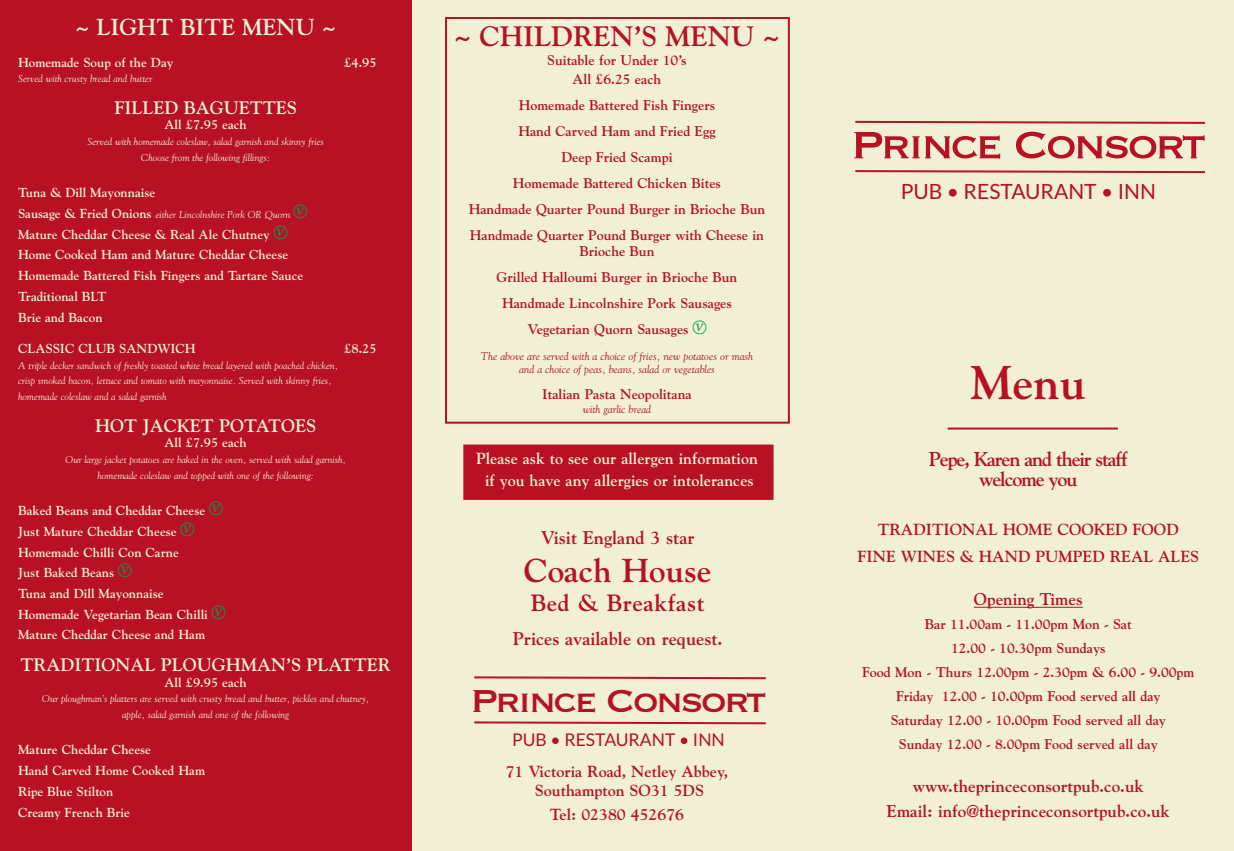
<style>
.page{position:relative;width:1234px;height:851px;background:#fff}
.page>*{position:absolute;margin:0;border:0;box-sizing:border-box;transform-origin:0 0}
.t1{font:50px "Copperplate";letter-spacing:-.065em;color:#b71123}
.t2{font:700 47px "Goudy";color:#b71123}
.t3{font:41.7px "Copperplate";letter-spacing:-.065em;color:#b71123}
.t4{font:700 32.9px "Goudy";color:#b71123}
.t5{font:700 28px "Goudy";color:#b71123}
.t6{font:700 23.4px "Goudy";letter-spacing:.02em;color:#b71123}
.t7{font:700 23px "Goudy";color:#f1efd5}
.t8{font:21px "Lato";color:#b71123}
.t9{font:700 20px/20px "Goudy";letter-spacing:-.055em;color:#b71123;text-align:center}
.t10{font:700 18.3px "Goudy";color:#b71123}
.t11{font:700 18px "Goudy";color:#f1efd5}
.t12{font:17.5px "Lato";color:#b71123}
.t13{font:700 17px/25px "Goudy";color:#b71123;text-align:center}
.t14{font:700 16px/27px "Goudy";color:#b71123;text-align:center}
.t15{font:700 16px/22px "Goudy";color:#f1efd5;text-align:center}
.t16{font:700 14px/26px "Goudy";color:#b71123;text-align:center}
.t17{font:700 13px/20.7px "Goudy";color:#f1efd5}
.t18{font:italic 11px/13px "Goudy";color:#b71123;text-align:center}
.t19{font:italic 10px/15.7px "Goudy";color:#f1efd5;text-align:center}
.s1{font-weight:700;font-style:normal;font-size:13px}
.s2{font-family:"STIX General";font-size:20px;color:#00a54f}
.s3{font-family:"STIX General";font-weight:400;font-style:italic;font-size:20px;color:#00a54f}
</style>
<div class="page">
<div style="left:0;top:0;width:1233px;height:850px;background:#f1efd5"></div>
<hr style="left:973px;top:606px;width:109px;height:1px;background:#b71123">
<hr style="left:947px;top:427px;width:170px;height:2px;background:#b71123">
<div style="left:465px;top:446px;width:306px;height:52px;background:#b71123"></div>
<div style="left:463px;top:444px;width:310px;height:56px;border:2px solid #b71123"></div>
<div style="left:0;top:0;width:411px;height:850px;background:#b71123"></div>
<svg style="left:855px;top:120px;width:350px;height:4px"></svg>
<svg style="left:855px;top:170px;width:350px;height:4px"></svg>
<svg style="left:474px;top:676px;width:292px;height:4px"></svg>
<svg style="left:474px;top:721px;width:292px;height:4px"></svg>
<div style="left:445px;top:17px;width:344px;height:406px;border:2px solid #b71123"></div>
<h3 class="t7" style="left:75px;top:14px;width:262px">~ LIGHT BITE MENU ~</h3>
<h3 class="t17" style="left:18px;top:52px;width:157px">Homemade Soup of the Day</h3>
<h3 class="t17" style="left:344px;top:52px;width:34px">£4.95</h3>
<p class="t19" style="left:18px;top:71px;width:136px">Served with crusty bread and butter</p>
<h3 class="t11" style="left:114px;top:97px;width:184px">FILLED BAGUETTES</h3>
<h3 class="t17" style="left:164px;top:115px;width:84px">All £7.95 each</h3>
<p class="t19" style="left:87px;top:134px;width:238px">Served with homemade coleslaw, salad garnish and skinny fries<br>Choose from the following fillings:</p>
<h3 class="t17" style="left:18px;top:182px;width:139px">Tuna &amp; Dill Mayonnaise</h3>
<p class="t19" style="left:18px;top:207px;width:290px"><span class="s1">Sausage &amp; Fried Onions</span> either Lincolnshire Pork OR Quorn <span class="s2">Ⓥ</span></p>
<h3 class="t17" style="left:18px;top:224px;width:287px">Mature Cheddar Cheese &amp; Real Ale Chutney <span class="s3">Ⓥ<br></span>Home Cooked Ham and Mature Cheddar Cheese<br>Homemade Battered Fish Fingers and Tartare Sauce<br>Traditional BLT<br>Brie and Bacon</h3>
<h3 class="t17" style="left:18px;top:338px;width:179px">CLASSIC CLUB SANDWICH</h3>
<h3 class="t17" style="left:344px;top:338px;width:34px">£8.25</h3>
<p class="t19" style="left:18px;top:357px;width:322px;text-align:left">A triple decker sandwich of freshly toasted white bread layered with poached chicken, crisp smoked bacon, lettuce and tomato with mayonnaise. Served with skinny fries, homemade coleslaw and a salad garnish</p>
<h3 class="t11" style="left:95px;top:415px;width:222px">HOT JACKET POTATOES</h3>
<h3 class="t17" style="left:164px;top:432px;width:84px">All £7.95 each</h3>
<p class="t19" style="left:66px;top:451px;width:282px">Our large jacket potatoes are baked in the oven, served with salad garnish, homemade coleslaw and topped with one of the following:</p>
<h3 class="t17" style="left:18px;top:500px;width:209px">Baked Beans and Cheddar Cheese <span class="s3">Ⓥ<br></span>Just Mature Cheddar Cheese <span class="s3">Ⓥ<br></span>Homemade Chilli Con Carne<br>Just Baked Beans <span class="s3">Ⓥ<br></span>Tuna and Dill Mayonnaise<br>Homemade Vegetarian Bean Chilli <span class="s3">Ⓥ<br></span>Mature Cheddar Cheese and Ham</h3>
<h3 class="t11" style="left:20px;top:654px;width:372px">TRADITIONAL PLOUGHMAN’S PLATTER</h3>
<h3 class="t17" style="left:164px;top:671px;width:84px">All £9.95 each</h3>
<p class="t19" style="left:42px;top:690px;width:328px">Our ploughman’s platters are served with crusty bread and butter, pickles and chutney, apple, salad garnish and one of the following</p>
<h3 class="t17" style="left:18px;top:739px;width:188px">Mature Cheddar Cheese<br>Hand Carved Home Cooked Ham<br>Ripe Blue Stilton<br>Creamy French Brie</h3>
<h3 class="t5" style="left:454px;top:20px;width:327px">~ CHILDREN’S MENU ~</h3>
<h3 class="t16" style="left:547px;top:51px;width:141px;line-height:19px">Suitable for Under 10’s<br>All £6.25 each</h3>
<h3 class="t16" style="left:468px;top:92px;width:298px">Homemade Battered Fish Fingers<br>Hand Carved Ham and Fried Egg<br>Deep Fried Scampi<br>Homemade Battered Chicken Bites<br>Handmade Quarter Pound Burger in Brioche Bun Handmade Quarter Pound Burger with Cheese in</h3>
<h3 class="t16" style="left:496px;top:238px;width:242px">Brioche Bun<br>Grilled Halloumi Burger in Brioche Bun<br>Handmade Lincolnshire Pork Sausages<br>Vegetarian Quorn Sausages <span class="s3">Ⓥ</span></h3>
<p class="t18" style="left:481px;top:350px;width:274px">The above are served with a choice of fries, new potatoes or mash and a choice of peas, beans, salad or vegetables</p>
<h3 class="t16" style="left:542px;top:381px;width:151px">Italian Pasta Neopolitana</h3>
<p class="t18" style="left:582px;top:403px;width:70px">with garlic bread</p>
<h3 class="t15" style="left:476px;top:447px;width:283px">Please ask to see our allergen information if you have any allergies or intolerances</h3>
<h3 class="t10" style="left:540px;top:527px;width:155px">Visit England 3 star</h3>
<h3 class="t4" style="left:523px;top:551px;width:189px">Coach House</h3>
<h3 class="t6" style="left:530px;top:589px;width:175px">Bed &amp; Breakfast</h3>
<h3 class="t10" style="left:512px;top:627px;width:211px">Prices available on request.</h3>
<h3 class="t3" style="left:470px;top:673px;width:298px">Prince Consort</h3>
<h3 class="t12" style="left:512px;top:729px;width:214px">PUB • RESTAURANT • INN</h3>
<h3 class="t14" style="left:505px;top:762px;width:224px;line-height:19px">71 Victoria Road, Netley Abbey,<br>Southampton SO31 5DS</h3>
<h3 class="t14" style="left:549px;top:801px;width:136px">Tel: 02380 452676</h3>
<h1 class="t1" style="left:850px;top:113px;width:357px">Prince Consort</h1>
<h3 class="t8" style="left:900px;top:180px;width:257px">PUB • RESTAURANT • INN</h3>
<h2 class="t2" style="left:970px;top:355px;width:116px">Menu</h2>
<h3 class="t9" style="left:928px;top:449px;width:200px">Pepe, Karen and their staff welcome you</h3>
<h3 class="t14" style="left:857px;top:516px;width:343px">TRADITIONAL HOME COOKED FOOD<br>FINE WINES &amp; HAND PUMPED REAL ALES</h3>
<h3 class="t13" style="left:973px;top:586px;width:110px">Opening Times</h3>
<h3 class="t16" style="left:861px;top:612px;width:334px;line-height:24px">Bar 11.00am - 11.00pm Mon - Sat<br>12.00 - 10.30pm Sundays<br>Food Mon - Thurs 12.00pm - 2.30pm &amp; 6.00 - 9.00pm Friday 12.00 - 10.00pm Food served all day<br>Saturday 12.00 - 10.00pm Food served all day<br>Sunday 12.00 - 8.00pm Food served all day</h3>
<h3 class="t13" style="left:886px;top:773px;width:285px">www.theprinceconsortpub.co.uk<br>Email: info@theprinceconsortpub.co.uk</h3>
</div>
